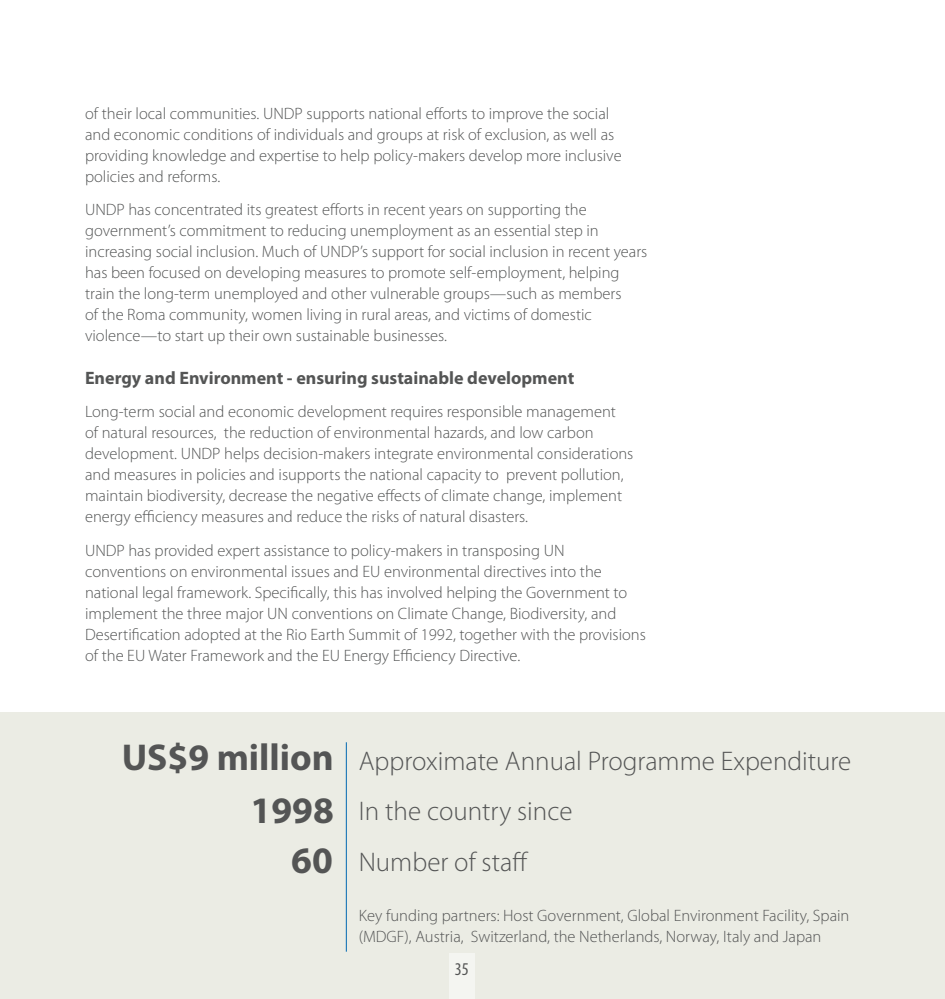
<style>
.page{position:relative;width:945px;height:999px;background:#fff}
.page>*{position:absolute;margin:0;border:0;box-sizing:border-box;transform-origin:0 0}
.t1{font:700 37.5px/51px "Myriad Pro";color:#545555;text-align:right}
.t2{font:300 27px/50.2px "Myriad Pro";color:#545555}
.t3{font:700 18px "Myriad Pro";color:#545555}
.t4{font:condensed 18px "Myriad Pro";color:#545555}
.t5{font:300 16.5px/21px "Myriad Pro";color:#545555}
</style>
<div class="page">
<div style="left:0;top:712px;width:945px;height:287px;background:#ebece4"></div>
<hr style="left:346px;top:742px;width:1px;height:210px;background:#0067b1">
<div style="left:449px;top:953px;width:26px;height:46px;background:#f4f5f1"></div>
<p class="t5" style="left:85px;top:103px;width:538px">of their local communities. UNDP supports national efforts to improve the social and economic conditions of individuals and groups at risk of exclusion, as well as providing knowledge and expertise to help policy-makers develop more inclusive policies and reforms.</p>
<p class="t5" style="left:85px;top:200px;width:564px">UNDP has concentrated its greatest efforts in recent years on supporting the government’s commitment to reducing unemployment as an essential step in increasing social inclusion. Much of UNDP’s support for social inclusion in recent years has been focused on developing measures to promote self-employment, helping train the long-term unemployed and other vulnerable groups—such as members<br>of the Roma community, women living in rural areas, and victims of domestic violence—to start up their own sustainable businesses.</p>
<p class="t3" style="left:85px;top:368px;width:491px">Energy and Environment - ensuring sustainable development</p>
<p class="t5" style="left:85px;top:402px;width:550px">Long-term social and economic development requires responsible management<br>of natural resources, the reduction of environmental hazards, and low carbon development. UNDP helps decision-makers integrate environmental considerations and measures in policies and isupports the national capacity to prevent pollution, maintain biodiversity, decrease the negative effects of climate change, implement energy efficiency measures and reduce the risks of natural disasters.</p>
<p class="t5" style="left:85px;top:541px;width:562px">UNDP has provided expert assistance to policy-makers in transposing UN conventions on environmental issues and EU environmental directives into the national legal framework. Specifically, this has involved helping the Government to implement the three major UN conventions on Climate Change, Biodiversity, and Desertification adopted at the Rio Earth Summit of 1992, together with the provisions of the EU Water Framework and the EU Energy Efficiency Directive.</p>
<h1 class="t1" style="left:122px;top:733px;width:214px">US$9 million<br>1998<br>60</h1>
<h2 class="t2" style="left:359px;top:736px;width:494px">Approximate Annual Programme Expenditure<br>In the country since<br>Number of staff</h2>
<p class="t5" style="left:359px;top:905px;width:492px">Key funding partners: Host Government, Global Environment Facility, Spain (MDGF), Austria, Switzerland, the Netherlands, Norway, Italy and Japan</p>
<p class="t4" style="left:455px;top:959px;width:15px">35</p>
</div>
